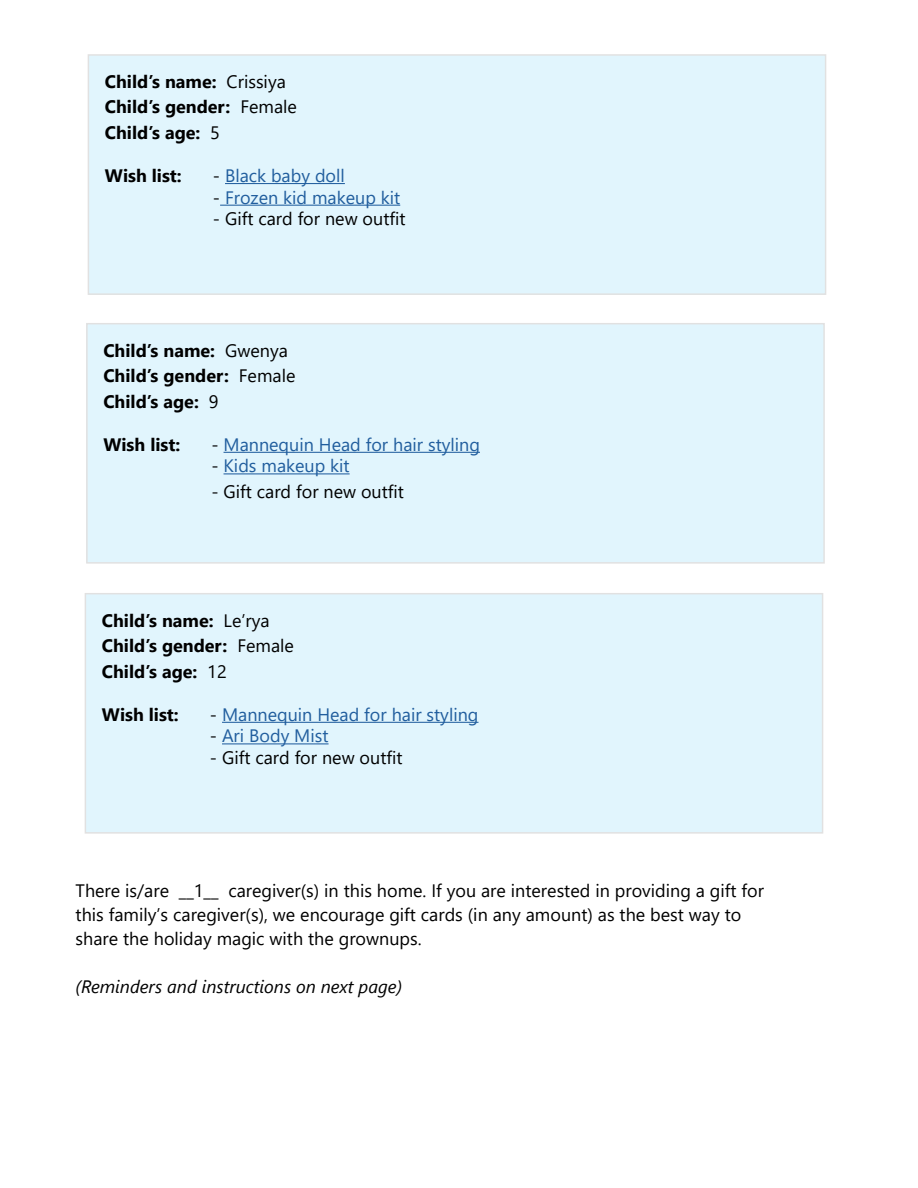
<style>
.page{position:relative;width:918px;height:1188px;background:#fff}
.page>*{position:absolute;margin:0;border:0;box-sizing:border-box;transform-origin:0 0}
.t1{font:18px/24px "Segoe UI";color:#000}
.t2{font:700 18px/25.5px "Segoe UI";color:#000}
.t3{font:18px "Segoe UI";color:#215e9e}
.t4{font:italic 18px "Segoe UI";color:#000}
.s1{font-weight:400}
.s2{color:#000}
</style>
<div class="page">
<div style="left:88px;top:55px;width:738px;height:239px;background:#e1f5fd"></div>
<hr style="left:225px;top:183px;width:120px;height:1px;background:#215e9e">
<hr style="left:220px;top:205px;width:180px;height:1px;background:#215e9e">
<div style="left:87px;top:324px;width:737px;height:239px;background:#e1f5fd"></div>
<hr style="left:224px;top:452px;width:256px;height:1px;background:#215e9e">
<hr style="left:224px;top:473px;width:126px;height:1px;background:#215e9e">
<div style="left:85px;top:594px;width:738px;height:239px;background:#e1f5fd"></div>
<hr style="left:222px;top:722px;width:257px;height:1px;background:#215e9e">
<hr style="left:222px;top:743px;width:107px;height:1px;background:#215e9e">
<p class="t2" style="left:105px;top:67px;width:194px">Child’s name: <span class="s1">Crissiya<br></span>Child’s gender: <span class="s1">Female<br></span>Child’s age: <span class="s1">5</span></p>
<p class="t2" style="left:105px;top:161px;width:78px">Wish list:</p>
<p class="t3" style="left:213px;top:159px;width:133px"><span class="s2">-</span> Black baby doll</p>
<p class="t3" style="left:213px;top:180px;width:189px"><span class="s2">-</span> Frozen kid makeup kit</p>
<p class="t1" style="left:213px;top:205px;width:194px">- Gift card for new outfit</p>
<p class="t2" style="left:103px;top:336px;width:194px">Child’s name: <span class="s1">Gwenya<br></span>Child’s gender: <span class="s1">Female<br></span>Child’s age: <span class="s1">9</span></p>
<p class="t2" style="left:103px;top:430px;width:78px">Wish list:</p>
<p class="t3" style="left:211px;top:427px;width:270px"><span class="s2">-</span> Mannequin Head for hair styling</p>
<p class="t3" style="left:211px;top:449px;width:140px"><span class="s2">-</span> Kids makeup kit</p>
<p class="t1" style="left:211px;top:478px;width:194px">- Gift card for new outfit</p>
<p class="t2" style="left:102px;top:606px;width:194px">Child’s name: <span class="s1">Le’rya<br></span>Child’s gender: <span class="s1">Female<br></span>Child’s age: <span class="s1">12</span></p>
<p class="t2" style="left:102px;top:700px;width:78px">Wish list:</p>
<p class="t3" style="left:210px;top:697px;width:270px"><span class="s2">-</span> Mannequin Head for hair styling</p>
<p class="t3" style="left:210px;top:719px;width:120px"><span class="s2">-</span> Ari Body Mist</p>
<p class="t1" style="left:210px;top:744px;width:194px">- Gift card for new outfit</p>
<p class="t1" style="left:76px;top:877px;width:690px">There is/are __1__ caregiver(s) in this home. If you are interested in providing a gift for this family’s caregiver(s), we encourage gift cards (in any amount) as the best way to share the holiday magic with the grownups.</p>
<p class="t4" style="left:76px;top:970px;width:328px">(Reminders and instructions on next page)</p>
</div>
